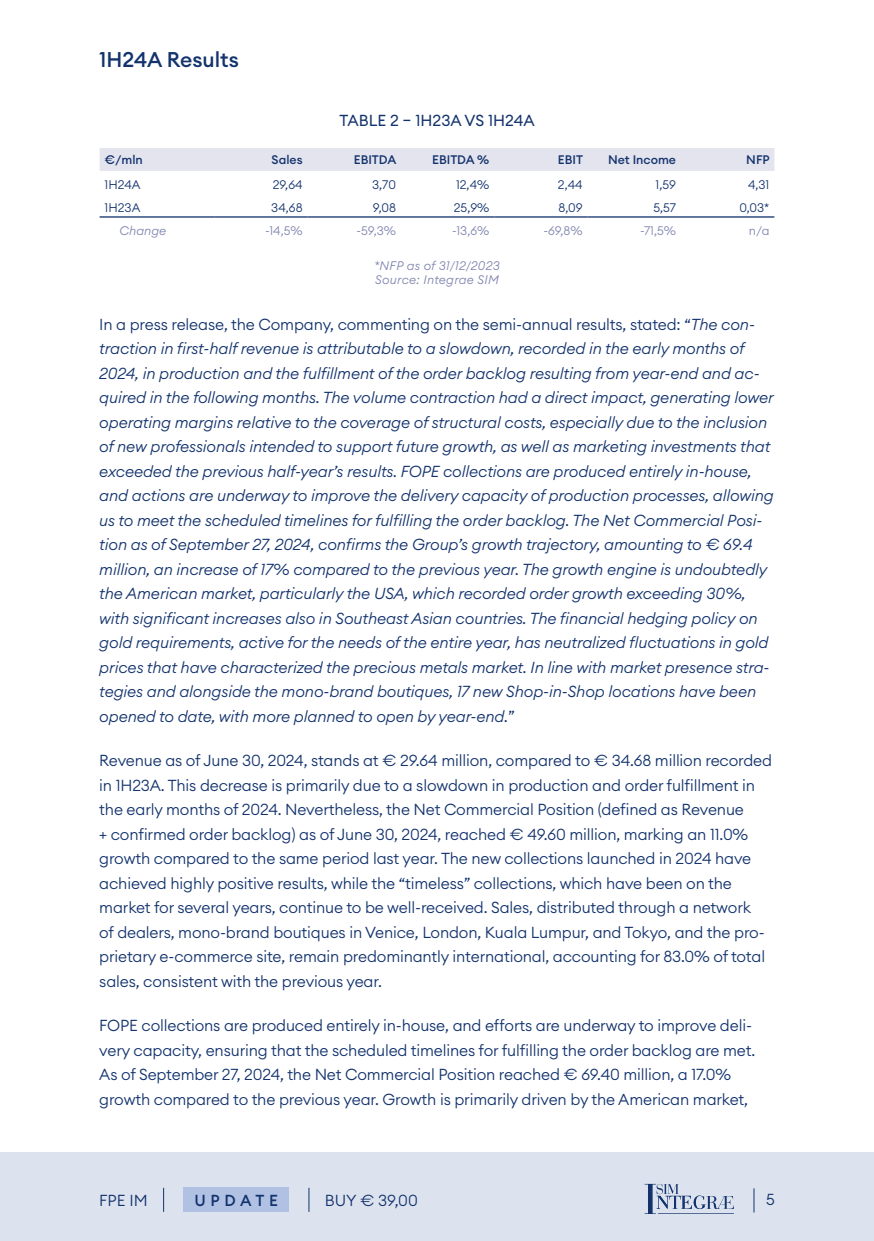
<style>
.page{position:relative;width:874px;height:1241px;background:#fff}
.page>*{position:absolute;margin:0;border:0;box-sizing:border-box;transform-origin:0 0}
.t1{font:500 21px "Euclid Circular A";color:#13336d}
.t2{font:italic 300 15.75px/24.5px "Euclid Circular A";letter-spacing:-.01em;color:#13336d}
.t3{font:300 15.75px/24.5px "Euclid Circular A";letter-spacing:-.01em;color:#13336d}
.t4{font:15.75px "Euclid Circular A";color:#13336d}
.t5{font:500 15.75px "Euclid Circular A";letter-spacing:.3em;color:#13336d}
.t6{font:300 12.25px "Euclid Circular A";color:#13336d}
.t7{font:italic 300 12.25px/14px "Euclid Circular A";letter-spacing:.02em;color:#8186af}
.t8{font:500 12.25px "Euclid Circular A";color:#13336d}
.t9{font:300 12.25px "Euclid Circular A";color:#8186af}
.s1{font-style:normal}
</style>
<div class="page">
<div style="left:0;top:1152px;width:873px;height:88px;background:#dde3ee"></div>
<svg style="left:163px;top:1187px;width:1px;height:24px"></svg>
<div style="left:183px;top:1187px;width:106px;height:24px;background:#b1c1e4"></div>
<svg style="left:308px;top:1187px;width:1px;height:24px"></svg>
<svg style="left:753px;top:1188px;width:1px;height:24px"></svg>
<svg style="left:644px;top:1183px;width:89px;height:30px"></svg>
<div style="left:100px;top:148px;width:674px;height:23px;background:#e4e4ef"></div>
<hr style="left:100px;top:216px;width:114px;height:1px;background:#13336d">
<hr style="left:214px;top:216px;width:93px;height:1px;background:#13336d">
<hr style="left:307px;top:216px;width:94px;height:1px;background:#13336d">
<hr style="left:401px;top:216px;width:93px;height:1px;background:#13336d">
<hr style="left:494px;top:216px;width:93px;height:1px;background:#13336d">
<hr style="left:587px;top:216px;width:93px;height:1px;background:#13336d">
<hr style="left:680px;top:216px;width:94px;height:1px;background:#13336d">
<h1 class="t1" style="left:99px;top:46px;width:141px">1H24A Results</h1>
<p class="t4" style="left:339px;top:110px;width:196px">TABLE 2 – 1H23A VS 1H24A</p>
<p class="t8" style="left:104px;top:152px;width:40px">€/mln</p>
<p class="t8" style="left:271px;top:152px;width:32px">Sales</p>
<p class="t8" style="left:353px;top:152px;width:44px">EBITDA</p>
<p class="t8" style="left:432px;top:152px;width:59px">EBITDA %</p>
<p class="t8" style="left:557px;top:152px;width:27px">EBIT</p>
<p class="t8" style="left:608px;top:152px;width:69px">Net Income</p>
<p class="t8" style="left:746px;top:152px;width:25px">NFP</p>
<p class="t6" style="left:104px;top:177px;width:37px">1H24A</p>
<p class="t6" style="left:273px;top:177px;width:31px">29,64</p>
<p class="t6" style="left:372px;top:177px;width:25px">3,70</p>
<p class="t6" style="left:456px;top:177px;width:35px">12,4%</p>
<p class="t6" style="left:557px;top:177px;width:26px">2,44</p>
<p class="t6" style="left:655px;top:177px;width:22px">1,59</p>
<p class="t6" style="left:747px;top:177px;width:23px">4,31</p>
<p class="t6" style="left:104px;top:200px;width:37px">1H23A</p>
<p class="t6" style="left:271px;top:200px;width:33px">34,68</p>
<p class="t6" style="left:373px;top:200px;width:25px">9,08</p>
<p class="t6" style="left:453px;top:200px;width:37px">25,9%</p>
<p class="t6" style="left:558px;top:200px;width:26px">8,09</p>
<p class="t6" style="left:653px;top:200px;width:24px">5,57</p>
<p class="t6" style="left:739px;top:200px;width:32px">0,03*</p>
<p class="t7" style="left:119px;top:223px;width:48px">Change</p>
<p class="t9" style="left:265px;top:223px;width:39px">-14,5%</p>
<p class="t9" style="left:356px;top:223px;width:41px">-59,3%</p>
<p class="t9" style="left:452px;top:223px;width:39px">-13,6%</p>
<p class="t9" style="left:543px;top:223px;width:41px">-69,8%</p>
<p class="t9" style="left:639px;top:223px;width:37px">-71,5%</p>
<p class="t9" style="left:748px;top:223px;width:22px">n/a</p>
<p class="t7" style="left:374px;top:258px;width:127px">*NFP as of 31/12/2023<br>Source: Integrae SIM</p>
<p class="t2" style="left:99px;top:311px;width:675px"><span class="s1">In a press release, the Company, commenting on the semi-annual results, stated: “</span>The con&shy;traction in first-half revenue is attributable to a slowdown, recorded in the early months of 2024, in production and the fulfillment of the order backlog resulting from year-end and ac&shy;quired in the following months. The volume contraction had a direct impact, generating lower operating margins relative to the coverage of structural costs, especially due to the inclusion of new professionals intended to support future growth, as well as marketing investments that exceeded the previous half-year’s results. FOPE collections are produced entirely in-house, and actions are underway to improve the delivery capacity of production processes, allowing us to meet the scheduled timelines for fulfilling the order backlog. The Net Commercial Posi&shy;tion as of September 27, 2024, confirms the Group’s growth trajectory, amounting to € 69.4 million, an increase of 17% compared to the previous year. The growth engine is undoubtedly the American market, particularly the USA, which recorded order growth exceeding 30%, with significant increases also in Southeast Asian countries. The financial hedging policy on gold requirements, active for the needs of the entire year, has neutralized fluctuations in gold prices that have characterized the precious metals market. In line with market presence stra&shy;tegies and alongside the mono-brand boutiques, 17 new Shop-in-Shop locations have been opened to date, with more planned to open by year-end.<span class="s1">”</span></p>
<p class="t3" style="left:99px;top:748px;width:674px">Revenue as of June 30, 2024, stands at € 29.64 million, compared to € 34.68 million recorded in 1H23A. This decrease is primarily due to a slowdown in production and order fulfillment in the early months of 2024. Nevertheless, the Net Commercial Position (defined as Revenue<br>+ confirmed order backlog) as of June 30, 2024, reached € 49.60 million, marking an 11.0% growth compared to the same period last year. The new collections launched in 2024 have achieved highly positive results, while the “timeless” collections, which have been on the market for several years, continue to be well-received. Sales, distributed through a network<br>of dealers, mono-brand boutiques in Venice, London, Kuala Lumpur, and Tokyo, and the pro&shy;prietary e-commerce site, remain predominantly international, accounting for 83.0% of total sales, consistent with the previous year.</p>
<p class="t3" style="left:99px;top:1013px;width:657px">FOPE collections are produced entirely in-house, and efforts are underway to improve deli&shy;very capacity, ensuring that the scheduled timelines for fulfilling the order backlog are met.<br>As of September 27, 2024, the Net Commercial Position reached € 69.40 million, a 17.0% growth compared to the previous year. Growth is primarily driven by the American market,</p>
<p class="t3" style="left:99px;top:1187px;width:50px">FPE IM</p>
<p class="t5" style="left:194px;top:1190px;width:85px">UPDATE</p>
<p class="t3" style="left:325px;top:1187px;width:94px">BUY € 39,00</p>
<p class="t3" style="left:765px;top:1186px;width:10px">5</p>
</div>
